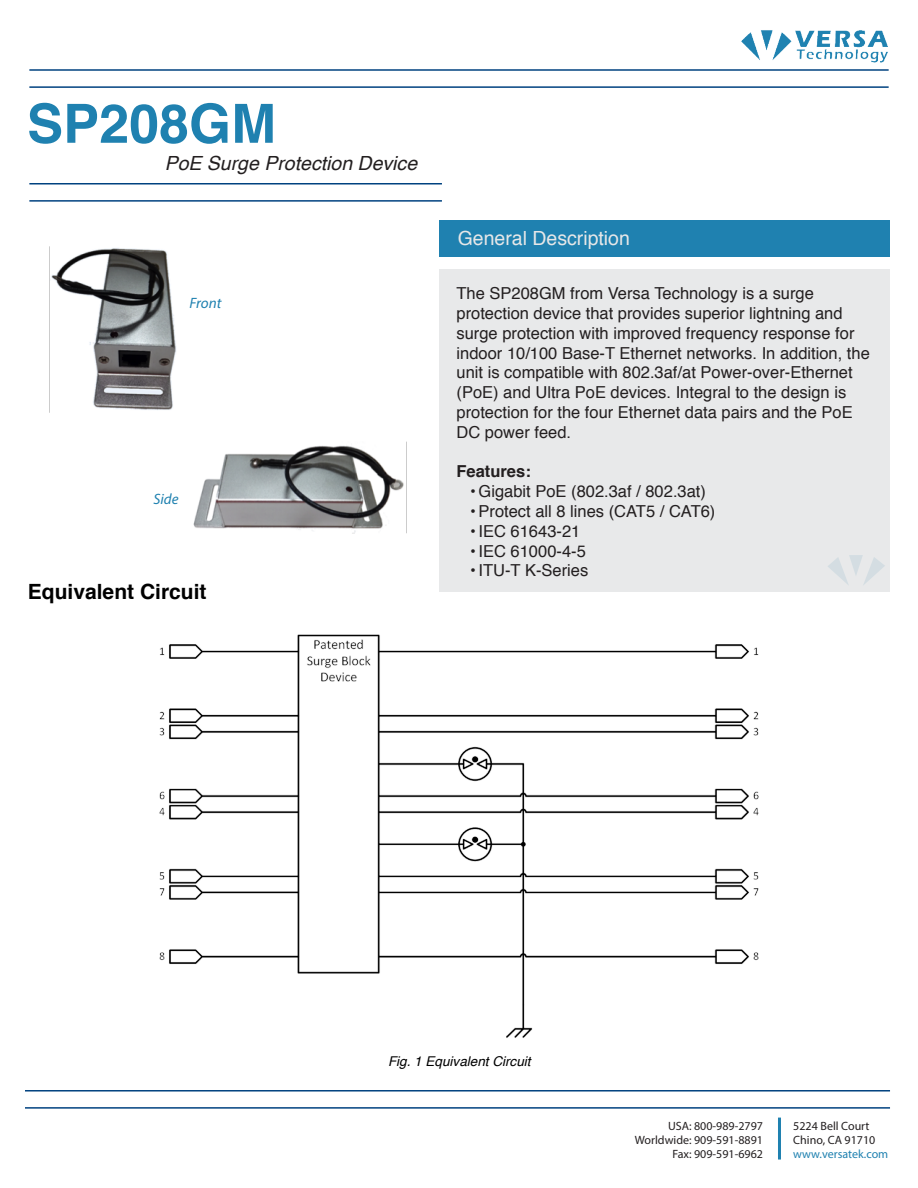
<style>
.page{position:relative;width:918px;height:1188px;background:#fff}
.page>*{position:absolute;margin:0;border:0;box-sizing:border-box;transform-origin:0 0}
.t1{font:700 54px "Helvetica";color:#1f81b0}
.t2{font:700 21px "Helvetica";color:#000}
.t3{font:italic 19.5px "Helvetica";color:#231f20}
.t4{font:19.5px "Helvetica";color:#e6e7e8}
.t5{font:16.5px/19.8px "Helvetica";color:#231f20}
.t6{font:700 16.5px "Helvetica";color:#231f20}
.t7{font:italic 15px "Myriad Pro";color:#1f81b0}
.t8{font:italic 13.5px "Helvetica";color:#000}
.t9{font:12px/14.4px "Myriad Pro";color:#231f20}
.t10{font:12px "Myriad Pro";color:#1f81b0}
</style>
<div class="page">
<img style="left:741px;top:30px;width:147px;height:33px">
<hr style="left:29px;top:69px;width:860px;height:2px;background:#004280">
<hr style="left:29px;top:86px;width:860px;height:2px;background:#004280">
<hr style="left:29px;top:183px;width:413px;height:2px;background:#004280">
<hr style="left:29px;top:200px;width:413px;height:2px;background:#004280">
<div style="left:440px;top:220px;width:450px;height:37px;background:#1f81b0"></div>
<div style="left:440px;top:269px;width:450px;height:323px;background:#e6e7e8"></div>
<hr style="left:25px;top:1090px;width:865px;height:2px;background:#004280">
<hr style="left:25px;top:1107px;width:865px;height:2px;background:#004280">
<hr style="left:778px;top:1118px;width:3px;height:42px;background:#1f81b0">
<img style="left:159px;top:634px;width:600px;height:404px">
<img style="left:49px;top:247px;width:127px;height:165px">
<img style="left:193px;top:445px;width:211px;height:89px">
<h1 class="t1" style="left:27px;top:80px;width:251px">SP208GM</h1>
<p class="t3" style="left:165px;top:147px;width:254px">PoE Surge Protection Device</p>
<p class="t7" style="left:190px;top:294px;width:33px">Front</p>
<p class="t7" style="left:154px;top:489px;width:27px">Side</p>
<p class="t2" style="left:28px;top:575px;width:180px">Equivalent Circuit</p>
<p class="t4" style="left:458px;top:223px;width:174px">General Description</p>
<p class="t5" style="left:457px;top:284px;width:415px">The SP208GM from Versa Technology is a surge protection device that provides superior lightning and surge protection with improved frequency response for indoor 10/100 Base-T Ethernet networks. In addition, the unit is compatible with 802.3af/at Power-over-Ethernet (PoE) and Ultra PoE devices. Integral to the design is protection for the four Ethernet data pairs and the PoE DC power feed.</p>
<p class="t6" style="left:457px;top:458px;width:76px">Features:</p>
<p class="t5" style="left:470px;top:482px;width:237px">• Gigabit PoE (802.3af / 802.3at)</p>
<p class="t5" style="left:470px;top:502px;width:247px">• Protect all 8 lines (CAT5 / CAT6)</p>
<p class="t5" style="left:470px;top:522px;width:112px">• IEC 61643-21</p>
<p class="t5" style="left:470px;top:541px;width:117px">• IEC 61000-4-5</p>
<p class="t5" style="left:470px;top:561px;width:120px">• ITU-T K-Series</p>
<p class="t8" style="left:388px;top:1050px;width:144px">Fig. 1 Equivalent Circuit</p>
<p class="t9" style="left:635px;top:1118px;width:130px;text-align:right">USA: 800-989-2797<br>Worldwide: 909-591-8891<br>Fax: 909-591-6962</p>
<p class="t9" style="left:793px;top:1118px;width:84px">5224 Bell Court<br>Chino, CA 91710</p>
<p class="t10" style="left:793px;top:1147px;width:96px">www.versatek.com</p>
</div>
